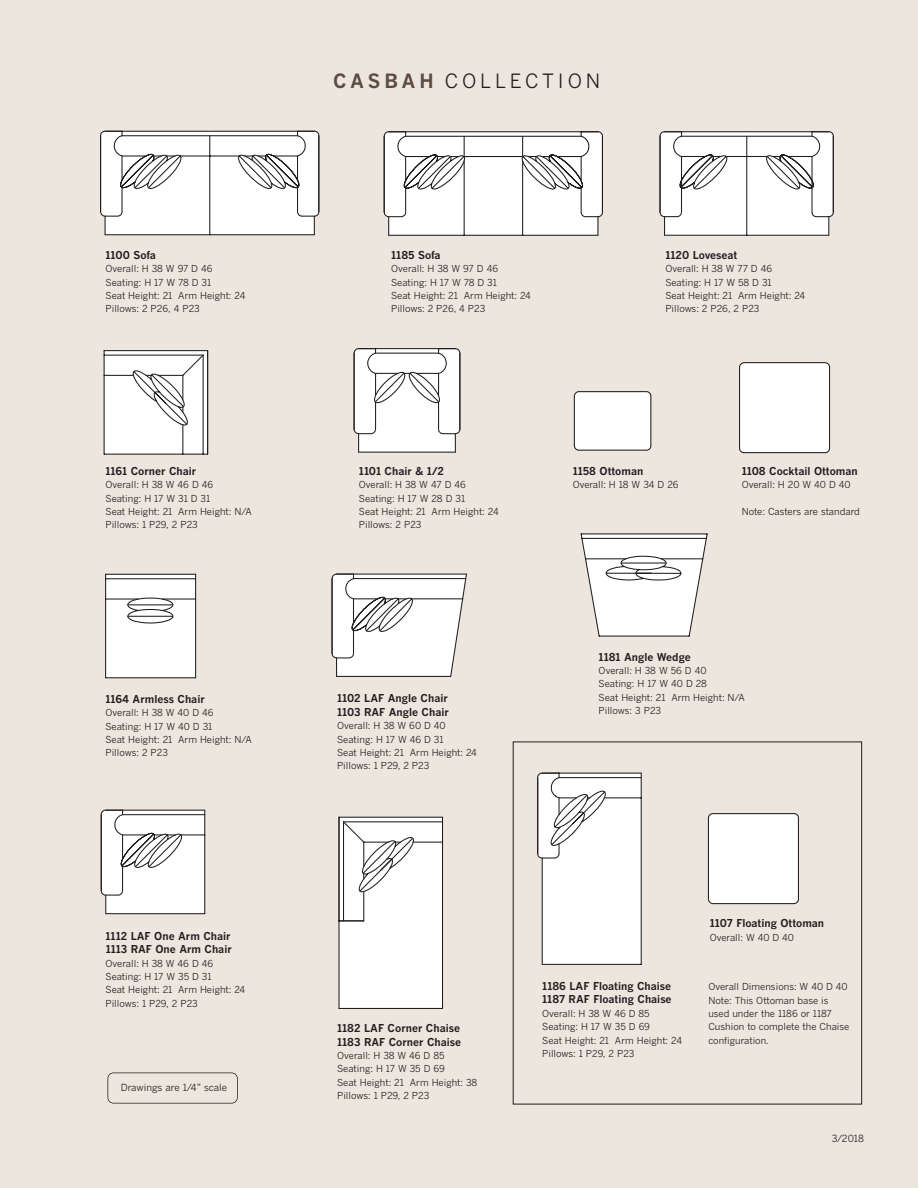
<style>
.page{position:relative;width:918px;height:1188px;background:#ece6de}
.page>*{position:absolute;margin:0;border:0;box-sizing:border-box;transform-origin:0 0}
.t1{font:19.5px "Benton Gothic";letter-spacing:.2em;color:#231f20}
.t2{font:700 10.8px/13.6px "Benton Gothic";color:#231f20}
.t3{font:9.75px "Benton Gothic";color:#231f20}
.t4{font:9.6px/13.4px "Benton Gothic";color:#231f20}
.s1{font-weight:700;color:#5d4c42}
</style>
<div class="page">
<hr style="left:0;top:112px;width:1px;height:487px;background:#e7dbcd">
<hr style="left:0;top:0;width:1px;height:116px;background:#978164">
<hr style="left:0;top:604px;width:1px;height:584px;background:#e1d3c2">
<svg style="left:101px;top:810px;width:104px;height:104px"></svg>
<svg style="left:581px;top:533px;width:127px;height:104px"></svg>
<div style="left:106px;top:574px;width:90px;height:104px;background:#fff"></div>
<svg style="left:127px;top:597px;width:47px;height:27px"></svg>
<hr style="left:106px;top:598px;width:32px;height:2px;background:#231f20">
<hr style="left:128px;top:604px;width:45px;height:1px;background:#231f20">
<hr style="left:105px;top:574px;width:1px;height:104px;background:#231f20">
<hr style="left:106px;top:677px;width:90px;height:1px;background:#231f20">
<hr style="left:128px;top:616px;width:45px;height:1px;background:#231f20">
<hr style="left:162px;top:598px;width:34px;height:2px;background:#231f20">
<hr style="left:106px;top:574px;width:90px;height:1px;background:#231f20">
<hr style="left:195px;top:574px;width:1px;height:104px;background:#231f20">
<hr style="left:106px;top:578px;width:90px;height:1px;background:#231f20">
<svg style="left:104px;top:350px;width:104px;height:105px"></svg>
<div style="left:708px;top:813px;width:91px;height:91px;background:#fff"></div>
<hr style="left:713px;top:813px;width:81px;height:1px;background:#231f20">
<hr style="left:798px;top:818px;width:1px;height:81px;background:#231f20">
<hr style="left:713px;top:903px;width:81px;height:1px;background:#231f20">
<hr style="left:708px;top:818px;width:1px;height:81px;background:#231f20">
<div style="left:739px;top:362px;width:91px;height:91px;background:#fff"></div>
<hr style="left:744px;top:362px;width:81px;height:1px;background:#231f20">
<hr style="left:829px;top:367px;width:1px;height:81px;background:#231f20">
<hr style="left:744px;top:452px;width:81px;height:1px;background:#231f20">
<hr style="left:739px;top:367px;width:1px;height:81px;background:#231f20">
<svg style="left:332px;top:574px;width:135px;height:103px"></svg>
<svg style="left:100px;top:131px;width:219px;height:104px"></svg>
<svg style="left:354px;top:348px;width:106px;height:105px"></svg>
<div style="left:574px;top:391px;width:77px;height:60px;background:#fff"></div>
<hr style="left:579px;top:391px;width:67px;height:1px;background:#231f20">
<hr style="left:650px;top:396px;width:1px;height:50px;background:#231f20">
<hr style="left:579px;top:450px;width:67px;height:1px;background:#231f20">
<hr style="left:574px;top:396px;width:1px;height:50px;background:#231f20">
<svg style="left:537px;top:773px;width:105px;height:192px"></svg>
<svg style="left:338px;top:817px;width:105px;height:192px"></svg>
<svg style="left:384px;top:131px;width:219px;height:105px"></svg>
<svg style="left:660px;top:131px;width:174px;height:105px"></svg>
<div style="left:107px;top:1072px;width:131px;height:32px;border:2px solid #231f20;border-radius:6px"></div>
<p class="t2" style="left:106px;top:248px;width:52px">1100 Sofa</p>
<p class="t4" style="left:106px;top:262px;width:141px">Overall: H 38 W 97 D 46<br>Seating: H 17 W 78 D 31<br>Seat Height: 21 Arm Height: 24<br>Pillows: 2 P26, 4 P23</p>
<p class="t2" style="left:106px;top:464px;width:92px">1161 Corner Chair</p>
<p class="t4" style="left:106px;top:478px;width:148px">Overall: H 38 W 46 D 46<br>Seating: H 17 W 31 D 31<br>Seat Height: 21 Arm Height: N/A<br>Pillows: 1 P29, 2 P23</p>
<p class="t2" style="left:106px;top:692px;width:101px">1164 Armless Chair</p>
<p class="t4" style="left:106px;top:706px;width:148px">Overall: H 38 W 40 D 46<br>Seating: H 17 W 40 D 31<br>Seat Height: 21 Arm Height: N/A<br>Pillows: 2 P23</p>
<p class="t2" style="left:106px;top:929px;width:128px">1112 LAF One Arm Chair<br>1113 RAF One Arm Chair</p>
<p class="t4" style="left:106px;top:957px;width:141px">Overall: H 38 W 46 D 46<br>Seating: H 17 W 35 D 31<br>Seat Height: 21 Arm Height: 24<br>Pillows: 1 P29, 2 P23</p>
<p class="t3" style="left:121px;top:1082px;width:108px">Drawings are 1/4” scale</p>
<h1 class="t1" style="left:333px;top:70px;width:269px"><span class="s1">CASBAH</span> COLLECTION</h1>
<p class="t2" style="left:391px;top:248px;width:51px">1185 Sofa</p>
<p class="t4" style="left:391px;top:262px;width:141px">Overall: H 38 W 97 D 46<br>Seating: H 17 W 78 D 31<br>Seat Height: 21 Arm Height: 24<br>Pillows: 2 P26, 4 P23</p>
<p class="t2" style="left:665px;top:248px;width:73px">1120 Loveseat</p>
<p class="t4" style="left:665px;top:262px;width:141px">Overall: H 38 W 77 D 46<br>Seating: H 17 W 58 D 31<br>Seat Height: 21 Arm Height: 24<br>Pillows: 2 P26, 2 P23</p>
<p class="t2" style="left:359px;top:464px;width:87px">1101 Chair &amp; 1/2</p>
<p class="t4" style="left:359px;top:478px;width:141px">Overall: H 38 W 47 D 46<br>Seating: H 17 W 28 D 31<br>Seat Height: 21 Arm Height: 24<br>Pillows: 2 P23</p>
<p class="t2" style="left:337px;top:692px;width:113px">1102 LAF Angle Chair<br>1103 RAF Angle Chair</p>
<p class="t4" style="left:337px;top:719px;width:141px">Overall: H 38 W 60 D 40<br>Seating: H 17 W 46 D 31<br>Seat Height: 21 Arm Height: 24<br>Pillows: 1 P29, 2 P23</p>
<p class="t2" style="left:573px;top:464px;width:72px">1158 Ottoman</p>
<p class="t4" style="left:573px;top:478px;width:107px">Overall: H 18 W 34 D 26</p>
<p class="t2" style="left:742px;top:464px;width:118px">1108 Cocktail Ottoman</p>
<p class="t4" style="left:742px;top:478px;width:110px">Overall: H 20 W 40 D 40</p>
<p class="t4" style="left:742px;top:505px;width:120px">Note: Casters are standard</p>
<p class="t2" style="left:599px;top:650px;width:94px">1181 Angle Wedge</p>
<p class="t4" style="left:599px;top:664px;width:148px">Overall: H 38 W 56 D 40<br>Seating: H 17 W 40 D 28<br>Seat Height: 21 Arm Height: N/A<br>Pillows: 3 P23</p>
<p class="t2" style="left:337px;top:1021px;width:126px">1182 LAF Corner Chaise<br>1183 RAF Corner Chaise</p>
<p class="t4" style="left:337px;top:1049px;width:142px">Overall: H 38 W 46 D 85<br>Seating: H 17 W 35 D 69<br>Seat Height: 21 Arm Height: 38<br>Pillows: 1 P29, 2 P23</p>
<p class="t2" style="left:542px;top:979px;width:131px">1186 LAF Floating Chaise<br>1187 RAF Floating Chaise</p>
<p class="t4" style="left:542px;top:1007px;width:141px">Overall: H 38 W 46 D 85<br>Seating: H 17 W 35 D 69<br>Seat Height: 21 Arm Height: 24<br>Pillows: 1 P29, 2 P23</p>
<p class="t2" style="left:710px;top:917px;width:116px">1107 Floating Ottoman</p>
<p class="t4" style="left:710px;top:931px;width:86px">Overall: W 40 D 40</p>
<p class="t4" style="left:708px;top:980px;width:142px">Overall Dimensions: W 40 D 40<br>Note: This Ottoman base is used under the 1186 or 1187<br>Cushion to complete the Chaise configuration.</p>
<p class="t3" style="left:832px;top:1133px;width:34px">3/2018</p>
</div>
